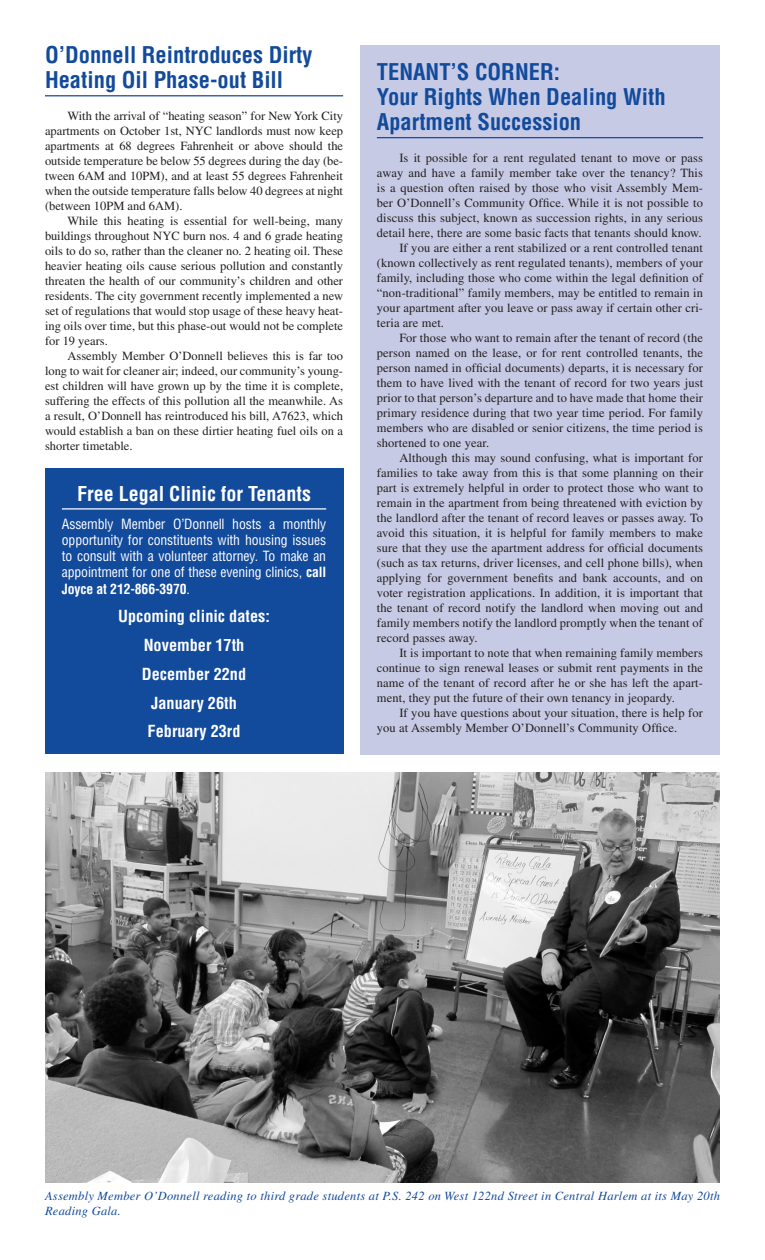
<style>
.page{position:relative;width:765px;height:1260px;background:#fff}
.page>*{position:absolute;margin:0;border:0;box-sizing:border-box;transform-origin:0 0}
.Head{font:700 condensed 22.5px/25px "Helvetica";color:#124a9c}
.A_text{font:700 condensed 20px "Helvetica";color:#fff}
.A_text-2{font:700 condensed 16.25px "Helvetica";color:#fff}
.A_text-3{font:condensed 13.75px/16.2px "Helvetica";letter-spacing:-.01em;color:#fff;text-align:justify}
.A_text-4{font:12.5px/15px "Times";letter-spacing:.01em;color:#231f20;text-align:justify}
.Text{font:12.5px/15px "Times";color:#231f20;text-align:justify}
.t1{font:italic 12.5px/15px "Times";letter-spacing:.02em;color:#124a9c}
.s1{font-weight:700}
</style>
<div class="page">
<div style="left:360px;top:45px;width:360px;height:709px;background:#c7cae4"></div>
<hr style="left:377px;top:137px;width:326px;height:1px;background:#124a9c">
<hr style="left:45px;top:95px;width:298px;height:1px;background:#124a9c">
<img style="left:45px;top:773px;width:675px;height:410px">
<div style="left:45px;top:468px;width:298px;height:286px;background:#124a9c"></div>
<hr style="left:62px;top:508px;width:264px;height:2px;background:#fff">
<p class="Head" style="left:45px;top:42px;width:269px">O’Donnell Reintroduces Dirty<br>Heating Oil Phase-out Bill</p>
<p class="Text" style="left:45px;top:108px;width:300px;text-indent:22px">With the arrival of “heating season” for New York City apartments on October 1st, NYC landlords must now keep apartments at 68 degrees Fahrenheit or above should the outside temperature be below 55 degrees during the day (be&shy;tween 6AM and 10PM), and at least 55 degrees Fahrenheit when the outside temperature falls below 40 degrees at night (between 10PM and 6AM).</p>
<p class="Text" style="left:45px;top:213px;width:300px;text-indent:22px">While this heating is essential for well-being, many buildings throughout NYC burn nos. 4 and 6 grade heating oils to do so, rather than the cleaner no. 2 heating oil. These heavier heating oils cause serious pollution and constantly threaten the health of our community’s children and other residents. The city government recently implemented a new set of regulations that would stop usage of these heavy heat&shy;ing oils over time, but this phase-out would not be complete for 19 years.</p>
<p class="Text" style="left:45px;top:348px;width:300px;text-indent:22px">Assembly Member O’Donnell believes this is far too long to wait for cleaner air; indeed, our community’s young&shy;est children will have grown up by the time it is complete, suffering the effects of this pollution all the meanwhile. As a result, O’Donnell has reintroduced his bill, A7623, which would establish a ban on these dirtier heating fuel oils on a shorter timetable.</p>
<p class="A_text" style="left:77px;top:481px;width:236px">Free Legal Clinic for Tenants</p>
<p class="A_text-3" style="left:62px;top:515px;width:266px">Assembly Member O’Donnell hosts a monthly opportunity for constituents with housing issues to consult with a volunteer attorney. To make an appointment for one of these evening clinics, <span class="s1">call Joyce at 212-866-3970</span>.</p>
<p class="A_text-2" style="left:118px;top:606px;width:153px">Upcoming clinic dates:</p>
<p class="A_text-2" style="left:144px;top:635px;width:102px">November 17th</p>
<p class="A_text-2" style="left:142px;top:664px;width:106px">December 22nd</p>
<p class="A_text-2" style="left:151px;top:692px;width:87px">January 26th</p>
<p class="A_text-2" style="left:148px;top:721px;width:94px">February 23rd</p>
<p class="Head" style="left:377px;top:59px;width:290px">TENANT’S CORNER:<br>Your Rights When Dealing With<br>Apartment Succession</p>
<p class="A_text-4" style="left:377px;top:150px;width:328px;text-indent:22px">Is it possible for a rent regulated tenant to move or pass away and have a family member take over the tenancy? This is a question often raised by those who visit Assembly Mem&shy;ber O’Donnell’s Community Office. While it is not possible to discuss this subject, known as succession rights, in any serious detail here, there are some basic facts that tenants should know.</p>
<p class="A_text-4" style="left:377px;top:240px;width:328px;text-indent:22px">If you are either a rent stabilized or a rent controlled tenant (known collectively as rent regulated tenants), members of your family, including those who come within the legal definition of “non-traditional” family members, may be entitled to remain in your apartment after you leave or pass away if certain other cri&shy;teria are met.</p>
<p class="A_text-4" style="left:377px;top:330px;width:328px;text-indent:22px">For those who want to remain after the tenant of record (the person named on the lease, or for rent controlled tenants, the person named in official documents) departs, it is necessary for them to have lived with the tenant of record for two years just prior to that person’s departure and to have made that home their primary residence during that two year time period. For family members who are disabled or senior citizens, the time period is shortened to one year.</p>
<p class="A_text-4" style="left:377px;top:450px;width:328px;text-indent:22px">Although this may sound confusing, what is important for families to take away from this is that some planning on their part is extremely helpful in order to protect those who want to remain in the apartment from being threatened with eviction by the landlord after the tenant of record leaves or passes away. To avoid this situation, it is helpful for family members to make sure that they use the apartment address for official documents (such as tax returns, driver licenses, and cell phone bills), when applying for government benefits and bank accounts, and on voter registration applications. In addition, it is important that the tenant of record notify the landlord when moving out and family members notify the landlord promptly when the tenant of record passes away.</p>
<p class="A_text-4" style="left:377px;top:645px;width:328px;text-indent:22px">It is important to note that when remaining family members continue to sign renewal leases or submit rent payments in the name of the tenant of record after he or she has left the apart&shy;ment, they put the future of their own tenancy in jeopardy.</p>
<p class="A_text-4" style="left:377px;top:705px;width:328px;text-indent:22px">If you have questions about your situation, there is help for you at Assembly Member O’Donnell’s Community Office.</p>
<p class="t1" style="left:45px;top:1188px;width:677px">Assembly Member O’Donnell reading to third grade students at P.S. 242 on West 122nd Street in Central Harlem at its May 20th<br>Reading Gala.</p>
</div>
